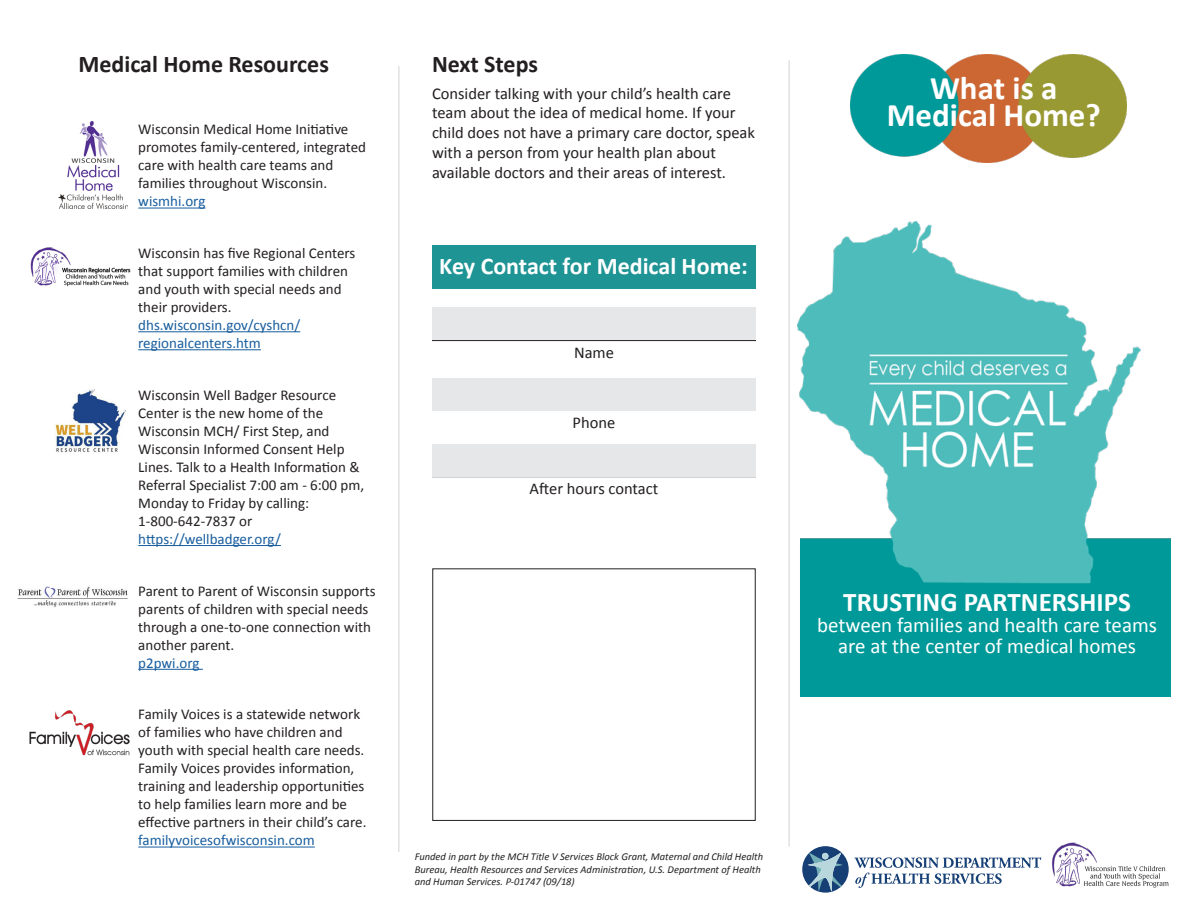
<style>
.page{position:relative;width:1188px;height:918px;background:#fff}
.page>*{position:absolute;margin:0;border:0;box-sizing:border-box;transform-origin:0 0}
.t1{font:700 33px "Calibri";color:#fff}
.t2{font:700 27px "Calibri";color:#fff}
.t3{font:700 24px "Calibri";color:#231f20}
.t4{font:700 24px "Calibri";color:#fff}
.t5{font:21px/21px "Calibri";color:#fff;text-align:center}
.t6{font:16.5px/19.8px "Calibri";color:#231f20}
.t7{font:15px/18px "Calibri";color:#231f20}
.t8{font:15px/18px "Calibri";color:#175d9e}
.t9{font:italic 10.5px/12.6px "Calibri";color:#231f20}
.s1{color:#175d9e}
</style>
<div class="page">
<img style="left:850px;top:54px;width:276px;height:108px">
<svg style="left:854px;top:857px;width:187px;height:31px"></svg>
<div style="left:802px;top:846px;width:47px;height:47px;background:#163f75;border-radius:50%"></div>
<svg style="left:808px;top:852px;width:35px;height:40px"></svg>
<img style="left:1052px;top:842px;width:117px;height:46px">
<div style="left:432px;top:245px;width:324px;height:44px;background:#1f9495"></div>
<hr style="left:432px;top:340px;width:324px;height:1px;background:#231f20">
<hr style="left:432px;top:410px;width:324px;height:1px;background:#231f20">
<hr style="left:432px;top:476px;width:324px;height:1px;background:#231f20">
<div style="left:432px;top:568px;width:324px;height:253px;border:1px solid #231f20"></div>
<img style="left:58px;top:122px;width:69px;height:87px">
<img style="left:30px;top:247px;width:100px;height:40px">
<img style="left:29px;top:710px;width:101px;height:46px">
<img style="left:17px;top:586px;width:111px;height:22px">
<img style="left:798px;top:222px;width:373px;height:474px">
<hr style="left:138px;top:208px;width:67px;height:1px;background:#175d9e">
<hr style="left:138px;top:331px;width:162px;height:1px;background:#175d9e">
<hr style="left:138px;top:349px;width:123px;height:1px;background:#175d9e">
<hr style="left:138px;top:545px;width:143px;height:1px;background:#175d9e">
<hr style="left:138px;top:669px;width:65px;height:1px;background:#175d9e">
<hr style="left:138px;top:847px;width:177px;height:1px;background:#175d9e">
<hr style="left:399px;top:66px;width:1px;height:786px;background:#d1d2d4">
<hr style="left:789px;top:60px;width:1px;height:786px;background:#d1d2d4">
<div style="left:432px;top:308px;width:324px;height:32px;background:#e6e7e9"></div>
<div style="left:432px;top:378px;width:324px;height:32px;background:#e6e7e9"></div>
<div style="left:432px;top:444px;width:324px;height:32px;background:#e6e7e9"></div>
<img style="left:54px;top:389px;width:72px;height:63px">
<p class="t3" style="left:79px;top:49px;width:252px">Medical Home Resources</p>
<p class="t7" style="left:138px;top:120px;width:212px">Wisconsin Medical Home Initiative</p>
<p class="t7" style="left:138px;top:138px;width:229px">promotes family-centered, integrated</p>
<p class="t7" style="left:138px;top:156px;width:197px">care with health care teams and</p>
<p class="t7" style="left:138px;top:174px;width:190px">families throughout Wisconsin.</p>
<p class="t8" style="left:138px;top:192px;width:69px">wismhi.org</p>
<p class="t7" style="left:138px;top:244px;width:219px">Wisconsin has five Regional Centers</p>
<p class="t7" style="left:138px;top:262px;width:211px">that support families with children</p>
<p class="t7" style="left:138px;top:280px;width:205px">and youth with special needs and</p>
<p class="t7" style="left:138px;top:298px;width:95px">their providers.</p>
<p class="t8" style="left:138px;top:316px;width:163px">dhs.wisconsin.gov/cyshcn/ regionalcenters.htm</p>
<p class="t7" style="left:138px;top:386px;width:227px">Wisconsin Well Badger Resource<br>Center is the new home of the<br>Wisconsin MCH/ First Step, and<br>Wisconsin Informed Consent Help<br>Lines. Talk to a Health Information &amp;<br>Referral Specialist 7:00 am - 6:00 pm,<br>Monday to Friday by calling:<br>1-800-642-7837 or</p>
<p class="t8" style="left:138px;top:530px;width:144px">https://wellbadger.org/</p>
<p class="t7" style="left:138px;top:582px;width:239px">Parent to Parent of Wisconsin supports parents of children with special needs through a one-to-one connection with</p>
<p class="t7" style="left:138px;top:636px;width:98px">another parent.</p>
<p class="t8" style="left:138px;top:654px;width:63px">p2pwi.org</p>
<p class="t7" style="left:138px;top:705px;width:230px">Family Voices is a statewide network of families who have children and youth with special health care needs.<br>Family Voices provides information, training and leadership opportunities to help families learn more and be effective partners in their child’s care. <span class="s1">familyvoicesofwisconsin.com</span></p>
<p class="t3" style="left:432px;top:49px;width:108px">Next Steps</p>
<p class="t6" style="left:432px;top:83px;width:325px">Consider talking with your child’s health care team about the idea of medical home. If your child does not have a primary care doctor, speak with a person from your health plan about available doctors and their areas of interest.</p>
<p class="t4" style="left:439px;top:251px;width:310px">Key Contact for Medical Home:</p>
<p class="t6" style="left:574px;top:343px;width:41px">Name</p>
<p class="t6" style="left:573px;top:413px;width:44px">Phone</p>
<p class="t6" style="left:530px;top:479px;width:130px">After hours contact</p>
<p class="t9" style="left:415px;top:850px;width:350px">Funded in part by the MCH Title V Services Block Grant, Maternal and Child Health<br>Bureau, Health Resources and Services Administration, U.S. Department of Health and Human Services. P-01747 (09/18)</p>
<p class="t1" style="left:930px;top:67px;width:129px">What is a</p>
<p class="t1" style="left:887px;top:94px;width:216px">Medical Home?</p>
<p class="t2" style="left:843px;top:585px;width:289px">TRUSTING PARTNERSHIPS</p>
<p class="t5" style="left:817px;top:615px;width:341px">between families and health care teams are at the center of medical homes</p>
</div>
